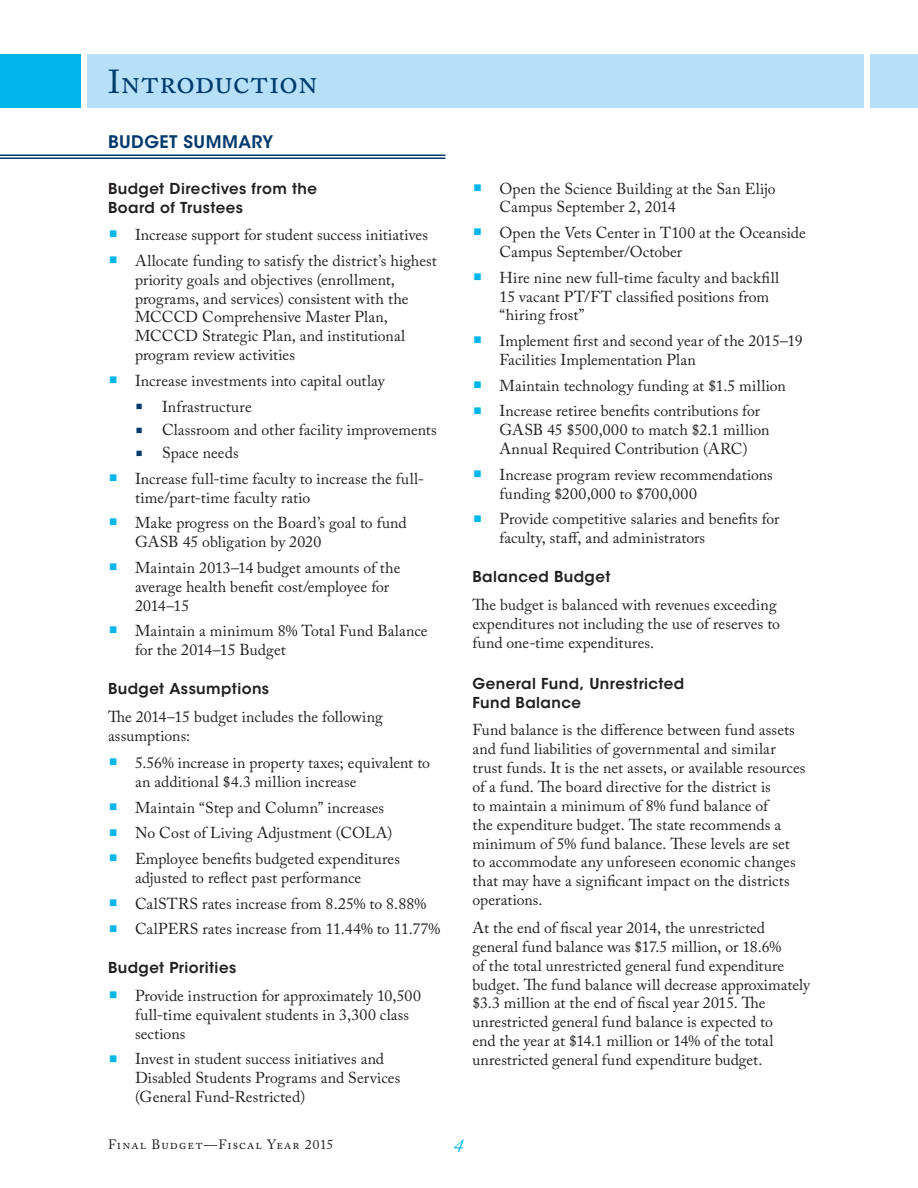
<style>
.page{position:relative;width:918px;height:1188px;background:#fff}
.page>*{position:absolute;margin:0;border:0;box-sizing:border-box;transform-origin:0 0}
.Header__TOC1{font:33px "Adobe Caslon Pro";letter-spacing:.005em;color:#003a6d}
.t1{font:italic 19.5px "Adobe Caslon Pro";color:#02b5eb}
.Subhead_1_-_Color{font:600 17.25px "ITC Avant Garde Std";letter-spacing:.025em;color:#003a6d}
.Body_Copy{font:15.75px/18.9px "Adobe Caslon Pro";letter-spacing:.005em;color:#231f20}
.Body_Copy-2{font:15.75px/18.9px "Adobe Caslon Pro";letter-spacing:.03em;color:#231f20}
.Subhead_2_-_Bold_-_B{font:600 15px/18.9px "ITC Avant Garde Std";letter-spacing:.03em;color:#231f20}
.t2{font:13.5px "Adobe Caslon Pro";letter-spacing:.08em;color:#231f20}
</style>
<div class="page">
<div style="left:87px;top:54px;width:831px;height:54px;background:#b5e0f7"></div>
<div style="left:0;top:54px;width:81px;height:54px;background:#02b5eb"></div>
<div style="left:864px;top:54px;width:6px;height:54px;background:#fff"></div>
<hr style="left:0;top:155px;width:446px;height:1px;background:#003a6d">
<hr style="left:0;top:158px;width:446px;height:1px;background:#003a6d">
<p class="Header__TOC1" style="left:108px;top:62px;width:211px">Introduction</p>
<p class="Subhead_1_-_Color" style="left:108px;top:131px;width:167px">BUDGET SUMMARY</p>
<p class="Subhead_2_-_Bold_-_B" style="left:108px;top:179px;width:210px">Budget Directives from the<br>Board of Trustees</p>
<p class="Body_Copy" style="left:135px;top:225px;width:295px">Increase support for student success initiatives</p>
<p class="Body_Copy" style="left:135px;top:251px;width:303px">Allocate funding to satisfy the district’s highest priority goals and objectives (enrollment, programs, and services) consistent with the MCCCD Comprehensive Master Plan, MCCCD Strategic Plan, and institutional program review activities</p>
<p class="Body_Copy" style="left:135px;top:371px;width:251px">Increase investments into capital outlay</p>
<p class="Body_Copy" style="left:162px;top:397px;width:91px">Infrastructure</p>
<p class="Body_Copy" style="left:162px;top:420px;width:276px">Classroom and other facility improvements</p>
<p class="Body_Copy" style="left:162px;top:443px;width:78px">Space needs</p>
<p class="Body_Copy" style="left:135px;top:469px;width:291px">Increase full-time faculty to increase the full&shy;time/part-time faculty ratio</p>
<p class="Body_Copy" style="left:135px;top:513px;width:273px">Make progress on the Board’s goal to fund<br>GASB 45 obligation by 2020</p>
<p class="Body_Copy" style="left:135px;top:558px;width:267px">Maintain 2013–14 budget amounts of the average health benefit cost/employee for<br>2014–15</p>
<p class="Body_Copy" style="left:135px;top:621px;width:294px">Maintain a minimum 8% Total Fund Balance for the 2014–15 Budget</p>
<p class="Subhead_2_-_Bold_-_B" style="left:108px;top:679px;width:163px">Budget Assumptions</p>
<p class="Body_Copy" style="left:108px;top:707px;width:276px">The 2014–15 budget includes the following assumptions:</p>
<p class="Body_Copy" style="left:135px;top:753px;width:297px">5.56% increase in property taxes; equivalent to an additional $4.3 million increase</p>
<p class="Body_Copy" style="left:135px;top:798px;width:251px">Maintain “Step and Column” increases</p>
<p class="Body_Copy" style="left:135px;top:824px;width:259px">No Cost of Living Adjustment (COLA)</p>
<p class="Body_Copy" style="left:135px;top:849px;width:267px">Employee benefits budgeted expenditures adjusted to reflect past performance</p>
<p class="Body_Copy" style="left:135px;top:894px;width:293px">CalSTRS rates increase from 8.25% to 8.88%</p>
<p class="Body_Copy" style="left:135px;top:919px;width:307px">CalPERS rates increase from 11.44% to 11.77%</p>
<p class="Subhead_2_-_Bold_-_B" style="left:108px;top:958px;width:130px">Budget Priorities</p>
<p class="Body_Copy" style="left:135px;top:986px;width:287px">Provide instruction for approximately 10,500 full-time equivalent students in 3,300 class sections</p>
<p class="Body_Copy" style="left:135px;top:1050px;width:267px">Invest in student success initiatives and<br>Disabled Students Programs and Services (General Fund-Restricted)</p>
<p class="Body_Copy" style="left:500px;top:179px;width:278px">Open the Science Building at the San Elijo<br>Campus September 2, 2014</p>
<p class="Body_Copy" style="left:500px;top:223px;width:308px">Open the Vets Center in T100 at the Oceanside<br>Campus September/October</p>
<p class="Body_Copy-2" style="left:500px;top:268px;width:281px">Hire nine new full-time faculty and backfill<br>15 vacant PT/FT classified positions from “hiring frost”</p>
<p class="Body_Copy" style="left:500px;top:331px;width:305px">Implement first and second year of the 2015–19<br>Facilities Implementation Plan</p>
<p class="Body_Copy" style="left:500px;top:376px;width:288px">Maintain technology funding at $1.5 million</p>
<p class="Body_Copy" style="left:500px;top:401px;width:272px">Increase retiree benefits contributions for<br>GASB 45 $500,000 to match $2.1 million<br>Annual Required Contribution (ARC)</p>
<p class="Body_Copy" style="left:500px;top:465px;width:275px">Increase program review recommendations funding $200,000 to $700,000</p>
<p class="Body_Copy" style="left:500px;top:509px;width:282px">Provide competitive salaries and benefits for faculty, staff, and administrators</p>
<p class="Subhead_2_-_Bold_-_B" style="left:472px;top:567px;width:139px">Balanced Budget</p>
<p class="Body_Copy" style="left:472px;top:595px;width:309px">The budget is balanced with revenues exceeding expenditures not including the use of reserves to fund one-time expenditures.</p>
<p class="Subhead_2_-_Bold_-_B" style="left:472px;top:674px;width:213px">General Fund, Unrestricted<br>Fund Balance</p>
<p class="Body_Copy" style="left:472px;top:720px;width:335px">Fund balance is the difference between fund assets and fund liabilities of governmental and similar trust funds. It is the net assets, or available resources of a fund. The board directive for the district is<br>to maintain a minimum of 8% fund balance of<br>the expenditure budget. The state recommends a minimum of 5% fund balance. These levels are set to accommodate any unforeseen economic changes that may have a significant impact on the districts operations.</p>
<p class="Body_Copy" style="left:472px;top:918px;width:339px">At the end of fiscal year 2014, the unrestricted general fund balance was $17.5 million, or 18.6%<br>of the total unrestricted general fund expenditure budget. The fund balance will decrease approximately $3.3 million at the end of fiscal year 2015. The unrestricted general fund balance is expected to<br>end the year at $14.1 million or 14% of the total unrestricted general fund expenditure budget.</p>
<p class="t2" style="left:108px;top:1137px;width:226px">Final Budget—Fiscal Year 2015</p>
<p class="t1" style="left:454px;top:1134px;width:12px">4</p>
</div>
